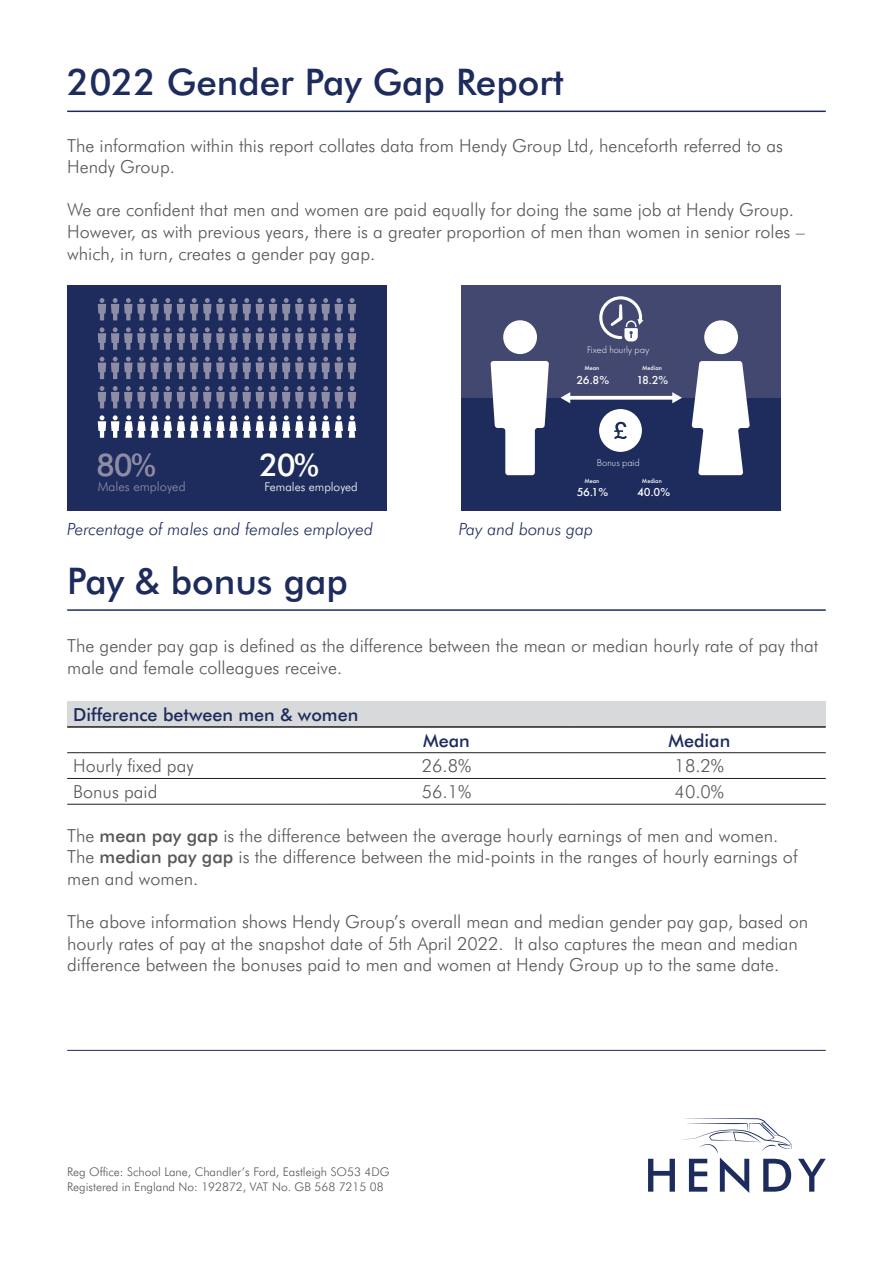
<style>
.page{position:relative;width:893px;height:1263px;background:#fff}
.page>*{position:absolute;margin:0;border:0;box-sizing:border-box;transform-origin:0 0}
.t1{font:500 36.75px "Futura BT";color:#1d2c5c}
.t2{font:500 31.35px "Futura BT";color:#8f8ca6}
.t3{font:500 31.35px "Futura BT";color:#fff}
.t4{font:300 18px/21.6px "Futura BT";color:#57585a}
.t5{font:500 18px "Futura BT";color:#1d2c5c}
.t6{font:italic 300 16.95px "Futura BT";color:#1d2c5c}
.t7{font:300 12.9px "Futura BT";color:#8f8ca6}
.t8{font:300 12px/14.4px "Futura BT";color:#57585a}
.t9{font:500 12px "Futura PT";letter-spacing:-.035em;color:#fff}
.t10{font:300 12px "Futura BT";color:#fff}
.t11{font:300 10.2px "Futura PT";color:#fff}
.t12{font:500 6.45px "Futura PT";color:#fff}
.s1{font-weight:500}
</style>
<div class="page">
<svg style="left:648px;top:1118px;width:178px;height:75px"></svg>
<hr style="left:67px;top:1050px;width:759px;height:1px;background:#1d2c5c">
<div style="left:67px;top:701px;width:759px;height:26px;background:#d8d9db"></div>
<hr style="left:67px;top:752px;width:253px;height:1px;background:#231f20">
<hr style="left:320px;top:752px;width:253px;height:1px;background:#231f20">
<hr style="left:573px;top:752px;width:253px;height:1px;background:#231f20">
<hr style="left:67px;top:778px;width:253px;height:1px;background:#231f20">
<hr style="left:320px;top:778px;width:253px;height:1px;background:#231f20">
<hr style="left:573px;top:778px;width:253px;height:1px;background:#231f20">
<hr style="left:67px;top:804px;width:253px;height:1px;background:#231f20">
<hr style="left:320px;top:804px;width:253px;height:1px;background:#231f20">
<hr style="left:573px;top:804px;width:253px;height:1px;background:#231f20">
<hr style="left:67px;top:726px;width:253px;height:2px;background:#231f20">
<hr style="left:320px;top:726px;width:253px;height:2px;background:#231f20">
<hr style="left:573px;top:726px;width:253px;height:2px;background:#231f20">
<hr style="left:67px;top:111px;width:759px;height:1px;background:#1d2c5c">
<hr style="left:67px;top:609px;width:759px;height:2px;background:#1d2c5c">
<div style="left:67px;top:285px;width:320px;height:225px;background:#1d2c5c"></div>
<svg style="left:125px;top:415px;width:231px;height:23px"></svg>
<svg style="left:98px;top:298px;width:258px;height:22px"></svg>
<svg style="left:98px;top:327px;width:258px;height:23px"></svg>
<svg style="left:98px;top:357px;width:258px;height:22px"></svg>
<svg style="left:98px;top:386px;width:258px;height:22px"></svg>
<svg style="left:98px;top:415px;width:21px;height:23px"></svg>
<div style="left:461px;top:285px;width:319px;height:225px;background:#424870"></div>
<div style="left:461px;top:398px;width:319px;height:112px;background:#1d2c5c"></div>
<svg style="left:491px;top:320px;width:58px;height:155px"></svg>
<svg style="left:692px;top:320px;width:58px;height:155px"></svg>
<svg style="left:570px;top:396px;width:102px;height:4px"></svg>
<svg style="left:560px;top:392px;width:10px;height:11px"></svg>
<svg style="left:672px;top:392px;width:10px;height:11px"></svg>
<svg style="left:599px;top:296px;width:44px;height:45px"></svg>
<div style="left:599px;top:409px;width:43px;height:43px;background:#fff;border-radius:50%"></div>
<svg style="left:614px;top:422px;width:13px;height:17px"></svg>
<p class="t1" style="left:67px;top:60px;width:498px">2022 Gender Pay Gap Report</p>
<p class="t4" style="left:67px;top:134px;width:717px">The information within this report collates data from Hendy Group Ltd, henceforth referred to as<br>Hendy Group.</p>
<p class="t4" style="left:67px;top:199px;width:739px">We are confident that men and women are paid equally for doing the same job at Hendy Group.<br>However, as with previous years, there is a greater proportion of men than women in senior roles – which, in turn, creates a gender pay gap.</p>
<p class="t2" style="left:96px;top:446px;width:61px">80%</p>
<p class="t7" style="left:98px;top:479px;width:89px">Males employed</p>
<p class="t3" style="left:259px;top:446px;width:61px">20%</p>
<p class="t10" style="left:264px;top:480px;width:95px">Females employed</p>
<p class="t11" style="left:587px;top:344px;width:64px">Fixed hourly pay</p>
<p class="t9" style="left:577px;top:372px;width:34px">26.8%</p>
<p class="t12" style="left:584px;top:364px;width:17px">Mean</p>
<p class="t12" style="left:642px;top:364px;width:21px">Median</p>
<p class="t9" style="left:636px;top:372px;width:33px">18.2%</p>
<p class="t11" style="left:597px;top:456px;width:45px">Bonus paid</p>
<p class="t9" style="left:577px;top:485px;width:33px">56.1%</p>
<p class="t12" style="left:584px;top:477px;width:17px">Mean</p>
<p class="t12" style="left:642px;top:477px;width:21px">Median</p>
<p class="t9" style="left:637px;top:485px;width:35px">40.0%</p>
<p class="t6" style="left:67px;top:518px;width:307px">Percentage of males and females employed</p>
<p class="t6" style="left:459px;top:518px;width:136px">Pay and bonus gap</p>
<p class="t1" style="left:67px;top:559px;width:282px">Pay &amp; bonus gap</p>
<p class="t4" style="left:67px;top:635px;width:753px">The gender pay gap is defined as the difference between the mean or median hourly rate of pay that male and female colleagues receive.</p>
<p class="t5" style="left:73px;top:704px;width:287px">Difference between men &amp; women</p>
<p class="t5" style="left:423px;top:729px;width:48px">Mean</p>
<p class="t5" style="left:668px;top:729px;width:63px">Median</p>
<p class="t4" style="left:73px;top:755px;width:122px">Hourly fixed pay</p>
<p class="t4" style="left:422px;top:755px;width:51px">26.8%</p>
<p class="t4" style="left:675px;top:755px;width:51px">18.2%</p>
<p class="t4" style="left:73px;top:781px;width:86px">Bonus paid</p>
<p class="t4" style="left:422px;top:781px;width:51px">56.1%</p>
<p class="t4" style="left:675px;top:781px;width:51px">40.0%</p>
<p class="t4" style="left:67px;top:824px;width:732px">The <span class="s1">mean pay gap</span> is the difference between the average hourly earnings of men and women.<br>The <span class="s1">median pay gap</span> is the difference between the mid-points in the ranges of hourly earnings of men and women.</p>
<p class="t4" style="left:67px;top:911px;width:742px">The above information shows Hendy Group’s overall mean and median gender pay gap, based on hourly rates of pay at the snapshot date of 5th April 2022. It also captures the mean and median difference between the bonuses paid to men and women at Hendy Group up to the same date.</p>
<p class="t8" style="left:67px;top:1165px;width:324px">Reg Office: School Lane, Chandler’s Ford, Eastleigh SO53 4DG<br>Registered in England No: 192872, VAT No. GB 568 7215 08</p>
</div>
